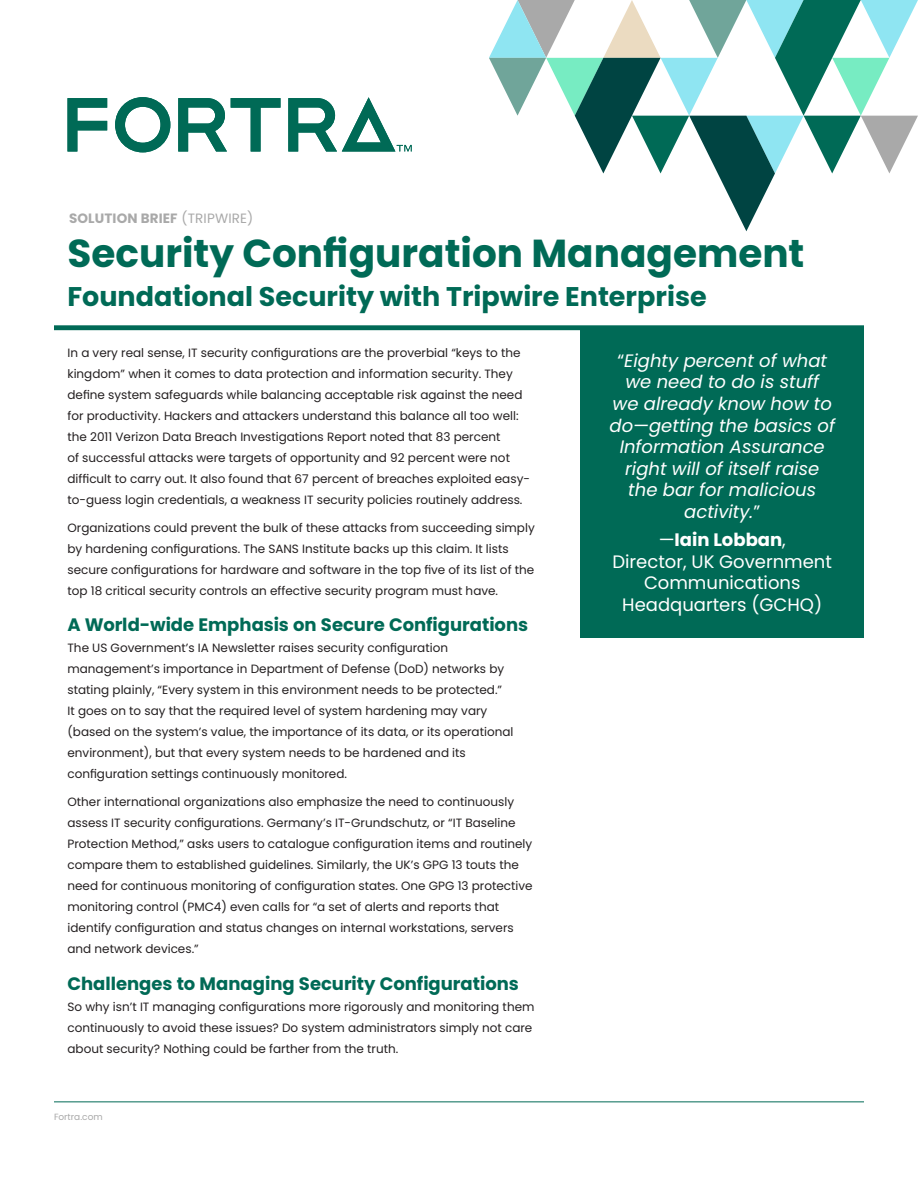
<style>
.page{position:relative;width:918px;height:1188px;background:#fff}
.page>*{position:absolute;margin:0;border:0;box-sizing:border-box;transform-origin:0 0}
.FTA_Title__no_rule{font:700 39px "Poppins";color:#006a56}
.FTA_Subtitle__above{font:700 27px "Poppins";color:#006a56}
.FTA_Pull_Quote__whit{font:italic 18px/21.6px "Poppins";color:#fff;text-align:center}
.FTA_H1{font:700 18px "Poppins";color:#006a56}
.FTA_Pull_Quote__whit-2{font:18px/21.6px "Poppins";color:#fff;text-align:center}
.FTA_Document_Type{font:700 13.5px "Poppins";letter-spacing:.01em;color:#a9a9a9}
.t1{font:12px/21px "Poppins";color:#231f20}
.t2{font:9px "Poppins";color:#a9a9a9}
.s1{font-weight:400}
.s2{font-style:normal}
.s3{font-weight:700}
</style>
<div class="page">
<svg style="left:489px;top:0;width:429px;height:231px"></svg>
<hr style="left:54px;top:1101px;width:810px;height:1px;background:#006a56">
<svg style="left:68px;top:98px;width:39px;height:54px"></svg>
<svg style="left:178px;top:98px;width:103px;height:54px"></svg>
<svg style="left:115px;top:97px;width:55px;height:55px"></svg>
<svg style="left:288px;top:97px;width:124px;height:55px"></svg>
<div style="left:54px;top:325px;width:810px;height:5px;background:#006a56"></div>
<div style="left:580px;top:328px;width:284px;height:216px;background:#006a56"></div>
<div style="left:580px;top:507px;width:284px;height:131px;background:#006a56"></div>
<p class="FTA_Document_Type" style="left:69px;top:210px;width:186px">SOLUTION BRIEF <span class="s1">(TRIPWIRE)</span></p>
<p class="FTA_Title__no_rule" style="left:68px;top:230px;width:738px">Security Configuration Management</p>
<p class="FTA_Subtitle__above" style="left:68px;top:281px;width:641px">Foundational Security with Tripwire Enterprise</p>
<p class="t1" style="left:68px;top:342px;width:464px">In a very real sense, IT security configurations are the proverbial “keys to the kingdom” when it comes to data protection and information security. They define system safeguards while balancing acceptable risk against the need for productivity. Hackers and attackers understand this balance all too well: the 2011 Verizon Data Breach Investigations Report noted that 83 percent<br>of successful attacks were targets of opportunity and 92 percent were not difficult to carry out. It also found that 67 percent of breaches exploited easy&shy;to-guess login credentials, a weakness IT security policies routinely address.</p>
<p class="t1" style="left:68px;top:517px;width:469px">Organizations could prevent the bulk of these attacks from succeeding simply by hardening configurations. The SANS Institute backs up this claim. It lists secure configurations for hardware and software in the top five of its list of the top 18 critical security controls an effective security program must have.</p>
<p class="FTA_H1" style="left:68px;top:615px;width:462px">A World-wide Emphasis on Secure Configurations</p>
<p class="t1" style="left:68px;top:638px;width:447px">The US Government’s IA Newsletter raises security configuration management’s importance in Department of Defense (DoD) networks by stating plainly, “Every system in this environment needs to be protected.”<br>It goes on to say that the required level of system hardening may vary (based on the system’s value, the importance of its data, or its operational environment), but that every system needs to be hardened and its configuration settings continuously monitored.</p>
<p class="t1" style="left:68px;top:791px;width:467px">Other international organizations also emphasize the need to continuously assess IT security configurations. Germany’s IT-Grundschutz, or “IT Baseline Protection Method,” asks users to catalogue configuration items and routinely compare them to established guidelines. Similarly, the UK’s GPG 13 touts the need for continuous monitoring of configuration states. One GPG 13 protective monitoring control (PMC4) even calls for “a set of alerts and reports that identify configuration and status changes on internal workstations, servers and network devices.”</p>
<p class="FTA_H1" style="left:68px;top:973px;width:453px">Challenges to Managing Security Configurations</p>
<p class="t1" style="left:68px;top:996px;width:468px">So why isn’t IT managing configurations more rigorously and monitoring them continuously to avoid these issues? Do system administrators simply not care about security? Nothing could be farther from the truth.</p>
<p class="FTA_Pull_Quote__whit" style="left:610px;top:350px;width:227px"><span class="s2">“</span>Eighty percent of what we need to do is stuff<br>we already know how to do—getting the basics of<br>Information Assurance right will of itself raise the bar for malicious activity.<span class="s2">”</span></p>
<p class="FTA_Pull_Quote__whit-2" style="left:612px;top:529px;width:221px">—<span class="s3">Iain Lobban</span>,<br>Director, UK Government<br>Communications<br>Headquarters (GCHQ)</p>
<p class="t2" style="left:54px;top:1112px;width:50px">Fortra.com</p>
</div>
